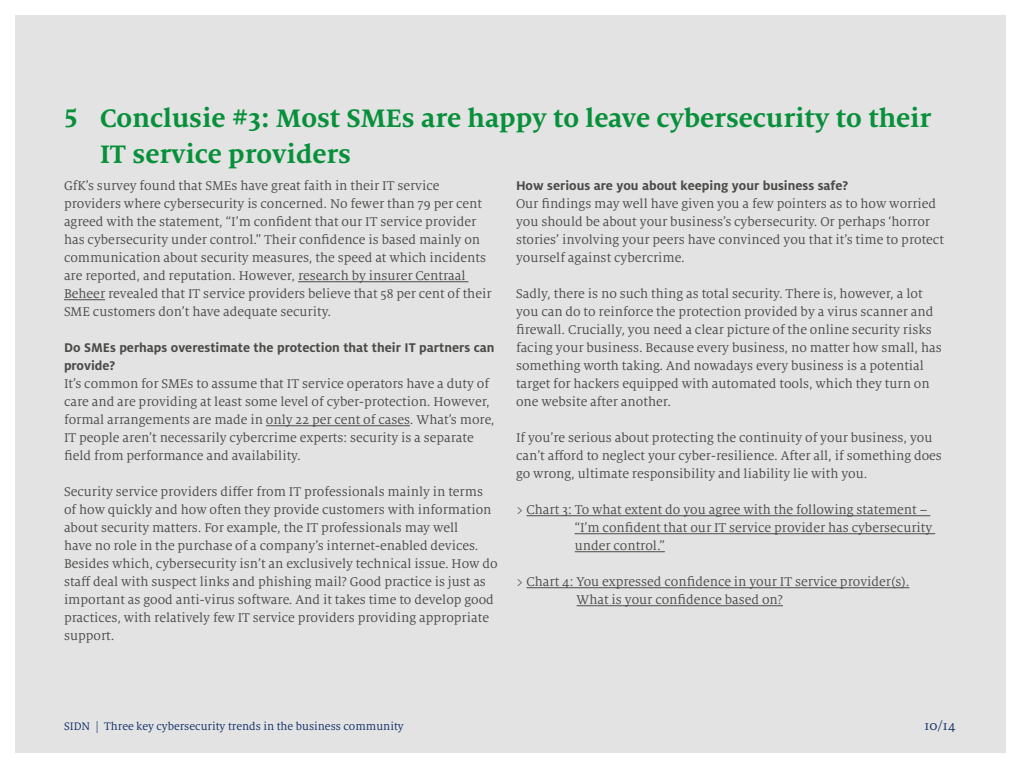
<style>
.page{position:relative;width:1024px;height:768px;background:#fff}
.page>*{position:absolute;margin:0;border:0;box-sizing:border-box;transform-origin:0 0}
.t1{font:700 28px/36px "Milo Serif OT";color:#07903a}
.t2{font:14px/18px "Milo Serif OT";color:#4a4a49}
.t3{font:700 14px/18px "Milo OT";color:#4a4a49}
.t4{font:14px "Milo Serif OT";color:#0c2c65}
.t5{font:12px "Milo Serif OT";color:#0c2c65}
</style>
<div class="page">
<div style="left:15px;top:15px;width:991px;height:738px;background:#e3e3e3"></div>
<hr style="left:298px;top:281px;width:170px;height:1px;background:#4a4a49">
<hr style="left:64px;top:299px;width:41px;height:1px;background:#4a4a49">
<hr style="left:266px;top:425px;width:144px;height:1px;background:#4a4a49">
<hr style="left:526px;top:515px;width:404px;height:1px;background:#4a4a49">
<hr style="left:575px;top:533px;width:360px;height:1px;background:#4a4a49">
<hr style="left:575px;top:551px;width:90px;height:1px;background:#4a4a49">
<hr style="left:526px;top:587px;width:383px;height:1px;background:#4a4a49">
<hr style="left:577px;top:605px;width:206px;height:1px;background:#4a4a49">
<h1 class="t1" style="left:100px;top:100px;width:833px;text-indent:-36px">5 Conclusie #3: Most SMEs are happy to leave cybersecurity to their<br>IT service providers</h1>
<p class="t3" style="left:516px;top:176px;width:334px">How serious are you about keeping your business safe?</p>
<p class="t2" style="left:516px;top:195px;width:429px">Our findings may well have given you a few pointers as to how worried you should be about your business’s cybersecurity. Or perhaps ‘horror stories’ involving your peers have convinced you that it’s time to protect yourself against cybercrime.</p>
<p class="t2" style="left:516px;top:285px;width:427px">Sadly, there is no such thing as total security. There is, however, a lot you can do to reinforce the protection provided by a virus scanner and firewall. Crucially, you need a clear picture of the online security risks facing your business. Because every business, no matter how small, has something worth taking. And nowadays every business is a potential target for hackers equipped with automated tools, which they turn on one website after another.</p>
<p class="t2" style="left:516px;top:429px;width:427px">If you’re serious about protecting the continuity of your business, you can’t afford to neglect your cyber-resilience. After all, if something does go wrong, ultimate responsibility and liability lie with you.</p>
<p class="t2" style="left:575px;top:501px;width:359px;text-indent:-59px">&gt; Chart 3: To what extent do you agree with the following statement – “I’m confident that our IT service provider has cybersecurity under control.”</p>
<p class="t2" style="left:577px;top:573px;width:334px;text-indent:-61px">&gt; Chart 4: You expressed confidence in your IT service provider(s).<br>What is your confidence based on?</p>
<p class="t2" style="left:64px;top:177px;width:429px">GfK’s survey found that SMEs have great faith in their IT service providers where cybersecurity is concerned. No fewer than 79 per cent agreed with the statement, “I’m confident that our IT service provider has cybersecurity under control.” Their confidence is based mainly on communication about security measures, the speed at which incidents are reported, and reputation. However, research by insurer Centraal Beheer revealed that IT service providers believe that 58 per cent of their SME customers don’t have adequate security.</p>
<p class="t3" style="left:64px;top:338px;width:432px">Do SMEs perhaps overestimate the protection that their IT partners can provide?</p>
<p class="t2" style="left:64px;top:375px;width:432px">It’s common for SMEs to assume that IT service operators have a duty of care and are providing at least some level of cyber-protection. However, formal arrangements are made in only 22 per cent of cases. What’s more, IT people aren’t necessarily cybercrime experts: security is a separate field from performance and availability.</p>
<p class="t2" style="left:64px;top:483px;width:435px">Security service providers differ from IT professionals mainly in terms of how quickly and how often they provide customers with information about security matters. For example, the IT professionals may well<br>have no role in the purchase of a company’s internet-enabled devices.<br>Besides which, cybersecurity isn’t an exclusively technical issue. How do staff deal with suspect links and phishing mail? Good practice is just as important as good anti-virus software. And it takes time to develop good practices, with relatively few IT service providers providing appropriate support.</p>
<p class="t5" style="left:64px;top:720px;width:341px">SIDN | Three key cybersecurity trends in the business community</p>
<p class="t4" style="left:924px;top:718px;width:33px">10/14</p>
</div>
